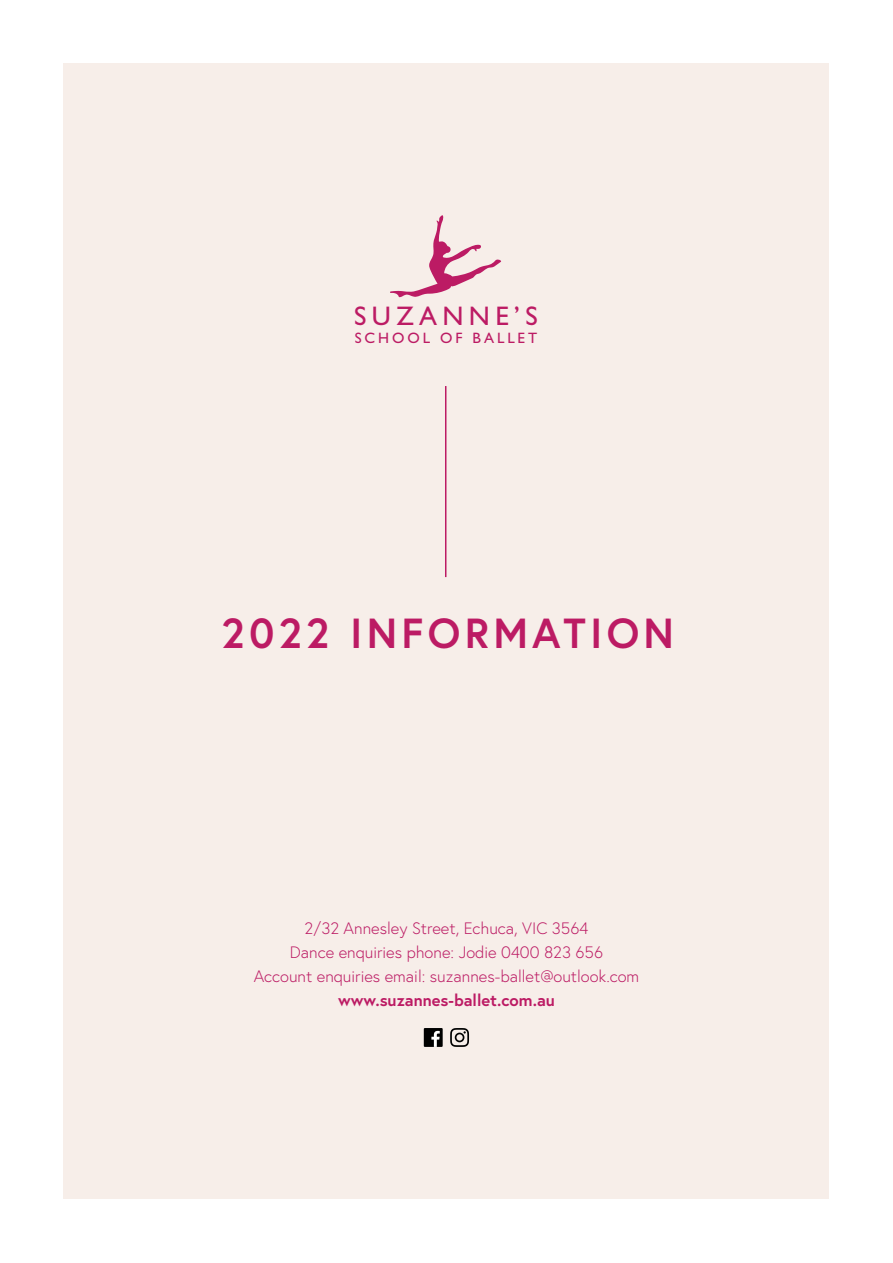
<style>
.page{position:relative;width:893px;height:1263px;background:#fff}
.page>*{position:absolute;margin:0;border:0;box-sizing:border-box;transform-origin:0 0}
.t1{font:700 42px "Europa";letter-spacing:.1em;color:#bc1b64}
.t2{font:26.85px "Gill Sans";letter-spacing:.2em;color:#bc1b64}
.t3{font:300 16.5px/24px "Europa";color:#bc1b64;text-align:center}
.t4{font:700 16.5px "Europa";color:#bc1b64}
.t5{font:15.15px "Gill Sans";letter-spacing:.19em;color:#bc1b64}
</style>
<div class="page">
<div style="left:64px;top:64px;width:765px;height:1135px;background:#f7eee9"></div>
<svg style="left:390px;top:215px;width:111px;height:83px"></svg>
<div style="left:424px;top:1028px;width:19px;height:19px;background:#000"></div>
<svg style="left:431px;top:1031px;width:9px;height:16px"></svg>
<svg style="left:450px;top:1028px;width:19px;height:19px"></svg>
<hr style="left:445px;top:386px;width:1px;height:191px;background:#bc1b64">
<h2 class="t2" style="left:354px;top:300px;width:185px">SUZANNE’S</h2>
<p class="t5" style="left:355px;top:329px;width:184px">SCHOOL OF BALLET</p>
<h1 class="t1" style="left:222px;top:604px;width:454px">2022 INFORMATION</h1>
<p class="t3" style="left:254px;top:916px;width:387px">2/32 Annesley Street, Echuca, VIC 3564<br>Dance enquiries phone: Jodie 0400 823 656<br>Account enquiries email: suzannes-ballet@outlook.com</p>
<p class="t4" style="left:338px;top:989px;width:218px">www.suzannes-ballet.com.au</p>
</div>
